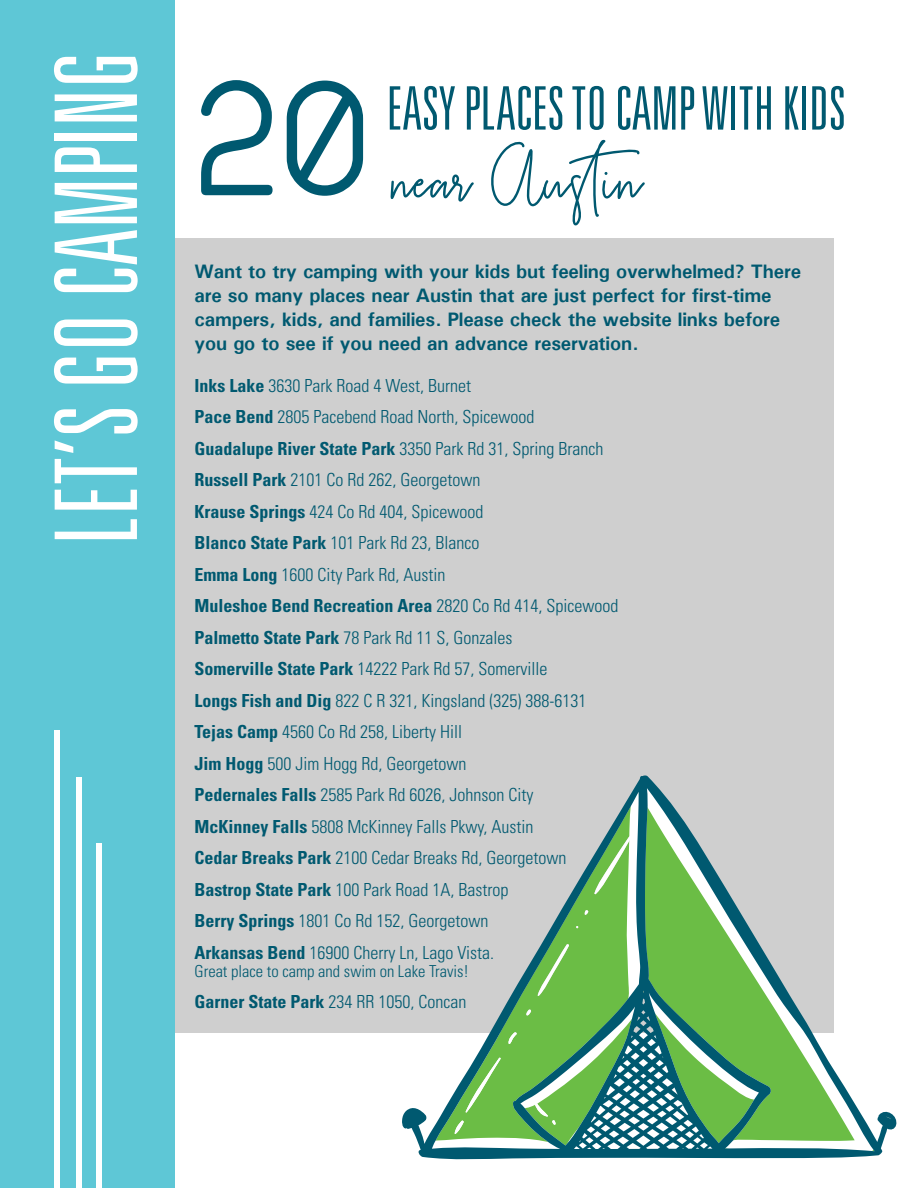
<style>
.page{position:relative;width:918px;height:1188px;background:#fff}
.page>*{position:absolute;margin:0;border:0;box-sizing:border-box;transform-origin:0 0}
.t1{font:157.5px "Albori";color:#005970}
.t2{font:300 ultra-condensed 114px "Univers";color:#fff}
.t3{font:300 ultra-condensed 60px "Univers";color:#005970}
.t4{font:57px "Kasting Script";color:#005970}
.t5{font:700 19.5px/24px "Univers";letter-spacing:-.01em;color:#005970}
.t6{font:300 condensed 18px "Univers";color:#005970}
.t7{font:700 condensed 18px "Univers";color:#005970}
.t8{font:300 condensed 16.5px "Univers";color:#005970}
.s1{font-weight:700}
.s2{font-weight:300}
</style>
<div class="page">
<div style="left:54px;top:238px;width:780px;height:795px;background:#cfcfcf"></div>
<div style="left:0;top:0;width:175px;height:1188px;background:#5ec7d6"></div>
<div style="left:54px;top:825px;width:6px;height:363px;background:#fff"></div>
<div style="left:54px;top:730px;width:6px;height:444px;background:#fff"></div>
<div style="left:76px;top:778px;width:5px;height:410px;background:#fff"></div>
<div style="left:96px;top:844px;width:6px;height:344px;background:#fff"></div>
<svg style="left:402px;top:775px;width:495px;height:385px"></svg>
<p class="t2" style="left:37px;top:545px;width:495px;rotate:-90deg">LET’S GO CAMPING</p>
<p class="t1" style="left:195px;top:46px;width:180px">20</p>
<p class="t3" style="left:387px;top:77px;width:460px">EASY PLACES TO CAMP WITH KIDS</p>
<p class="t4" style="left:391px;top:144px;width:252px">near Austin</p>
<p class="t5" style="left:195px;top:259px;width:608px">Want to try camping with your kids but feeling overwhelmed? There are so many places near Austin that are just perfect for first-time campers, kids, and families. Please check the website links before</p>
<p class="t5" style="left:195px;top:331px;width:445px">you go to see if you need an advance reservation.</p>
<p class="t6" style="left:195px;top:375px;width:278px"><span class="s1">Inks Lake</span> 3630 Park Road 4 West, Burnet</p>
<p class="t6" style="left:195px;top:406px;width:341px"><span class="s1">Pace Bend</span> 2805 Pacebend Road North, Spicewood</p>
<p class="t6" style="left:195px;top:438px;width:410px"><span class="s1">Guadalupe River State Park</span> 3350 Park Rd 31, Spring Branch</p>
<p class="t6" style="left:195px;top:469px;width:287px"><span class="s1">Russell Park</span> 2101 Co Rd 262, Georgetown</p>
<p class="t6" style="left:195px;top:501px;width:290px"><span class="s1">Krause Springs</span> 424 Co Rd 404, Spicewood</p>
<p class="t6" style="left:195px;top:532px;width:286px"><span class="s1">Blanco State Park</span> 101 Park Rd 23, Blanco</p>
<p class="t6" style="left:195px;top:564px;width:252px"><span class="s1">Emma Long</span> 1600 City Park Rd, Austin</p>
<p class="t7" style="left:195px;top:595px;width:425px">Muleshoe Bend Recreation Area <span class="s2">2820 Co Rd 414, Spicewood</span></p>
<p class="t6" style="left:195px;top:627px;width:319px"><span class="s1">Palmetto State Park</span> 78 Park Rd 11 S, Gonzales</p>
<p class="t6" style="left:195px;top:658px;width:354px"><span class="s1">Somerville State Park</span> 14222 Park Rd 57, Somerville</p>
<p class="t6" style="left:195px;top:690px;width:393px"><span class="s1">Longs Fish and Dig</span> 822 C R 321, Kingsland (325) 388-6131</p>
<p class="t6" style="left:195px;top:721px;width:269px"><span class="s1">Tejas Camp</span> 4560 Co Rd 258, Liberty Hill</p>
<p class="t6" style="left:195px;top:753px;width:273px"><span class="s1">Jim Hogg</span> 500 Jim Hogg Rd, Georgetown</p>
<p class="t6" style="left:195px;top:784px;width:340px"><span class="s1">Pedernales Falls</span> 2585 Park Rd 6026, Johnson City</p>
<p class="t6" style="left:195px;top:816px;width:340px"><span class="s1">McKinney Falls</span> 5808 McKinney Falls Pkwy, Austin</p>
<p class="t6" style="left:195px;top:847px;width:373px"><span class="s1">Cedar Breaks Park</span> 2100 Cedar Breaks Rd, Georgetown</p>
<p class="t6" style="left:195px;top:879px;width:315px"><span class="s1">Bastrop State Park</span> 100 Park Road 1A, Bastrop</p>
<p class="t6" style="left:195px;top:910px;width:295px"><span class="s1">Berry Springs</span> 1801 Co Rd 152, Georgetown</p>
<p class="t6" style="left:195px;top:942px;width:301px"><span class="s1">Arkansas Bend</span> 16900 Cherry Ln, Lago Vista.</p>
<p class="t8" style="left:195px;top:961px;width:276px">Great place to camp and swim on Lake Travis!</p>
<p class="t6" style="left:195px;top:991px;width:273px"><span class="s1">Garner State Park</span> 234 RR 1050, Concan</p>
</div>
